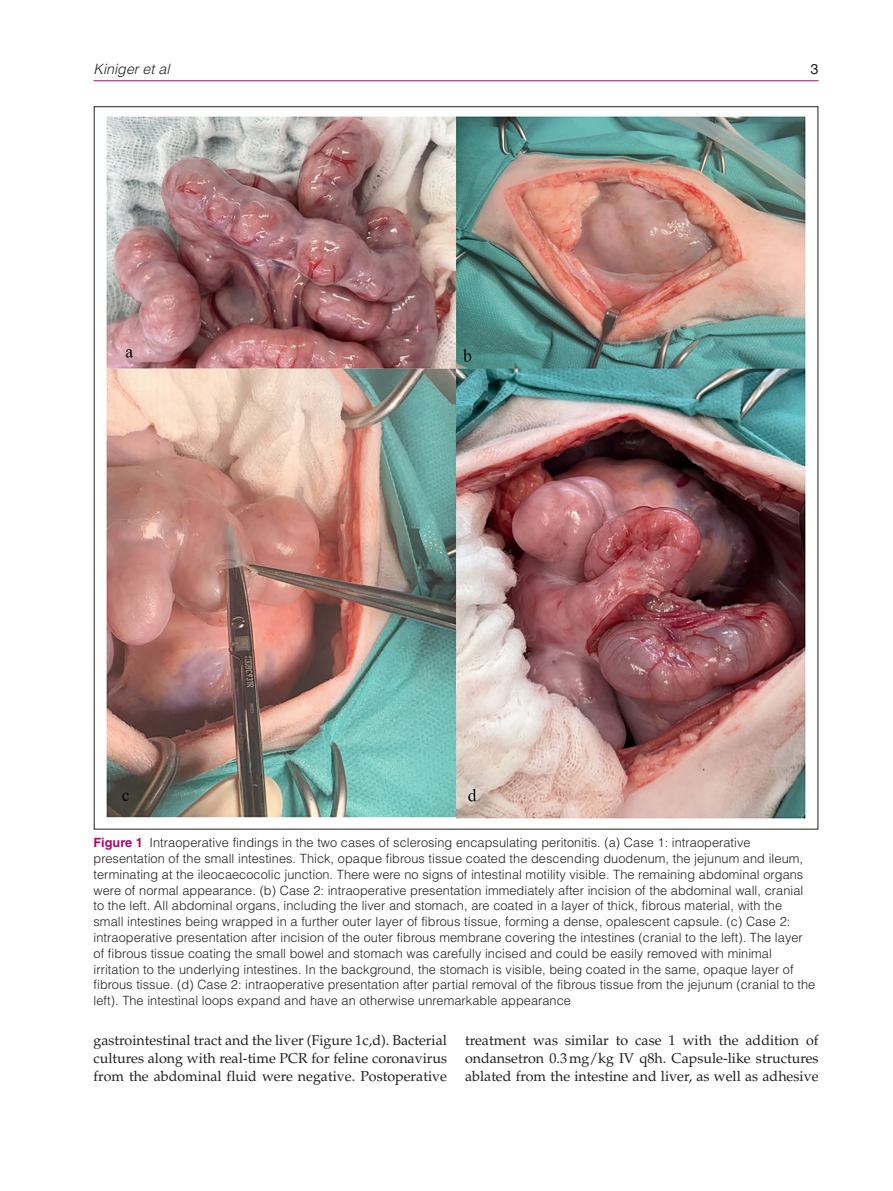
<style>
.page{position:relative;width:893px;height:1191px;background:#fff}
.page>*{position:absolute;margin:0;border:0;box-sizing:border-box;transform-origin:0 0}
.t1{font:14.25px/18px "Palatino LT Std";color:#231f20;text-align:justify}
.t2{font:italic 300 14.25px "Helvetica LT Std";color:#231f20}
.t3{font:14.25px "Helvetica LT Std";color:#231f20}
.t4{font:300 12.75px/15.8px "Helvetica LT Std";letter-spacing:.005em;color:#231f20}
.s1{font-weight:700;color:#b6036c}
</style>
<div class="page">
<hr style="left:94px;top:80px;width:725px;height:1px;background:#b6036c">
<img style="left:106px;top:116px;width:700px;height:703px">
<p class="t2" style="left:94px;top:60px;width:78px">Kiniger et al</p>
<p class="t3" style="left:811px;top:61px;width:9px">3</p>
<p class="t4" style="left:94px;top:835px;width:723px"><span class="s1">Figure 1</span> Intraoperative findings in the two cases of sclerosing encapsulating peritonitis. (a) Case 1: intraoperative presentation of the small intestines. Thick, opaque fibrous tissue coated the descending duodenum, the jejunum and ileum, terminating at the ileocaecocolic junction. There were no signs of intestinal motility visible. The remaining abdominal organs were of normal appearance. (b) Case 2: intraoperative presentation immediately after incision of the abdominal wall, cranial to the left. All abdominal organs, including the liver and stomach, are coated in a layer of thick, fibrous material, with the<br>small intestines being wrapped in a further outer layer of fibrous tissue, forming a dense, opalescent capsule. (c) Case 2: intraoperative presentation after incision of the outer fibrous membrane covering the intestines (cranial to the left). The layer of fibrous tissue coating the small bowel and stomach was carefully incised and could be easily removed with minimal irritation to the underlying intestines. In the background, the stomach is visible, being coated in the same, opaque layer of fibrous tissue. (d) Case 2: intraoperative presentation after partial removal of the fibrous tissue from the jejunum (cranial to the left). The intestinal loops expand and have an otherwise unremarkable appearance</p>
<p class="t1" style="left:94px;top:1031px;width:355px">gastrointestinal tract and the liver (Figure 1c,d). Bacterial cultures along with real-time PCR for feline coronavirus from the abdominal fluid were negative. Postoperative</p>
<p class="t1" style="left:465px;top:1031px;width:355px">treatment was similar to case 1 with the addition of ondansetron 0.3mg/kg IV q8h. Capsule-like structures ablated from the intestine and liver, as well as adhesive</p>
</div>
